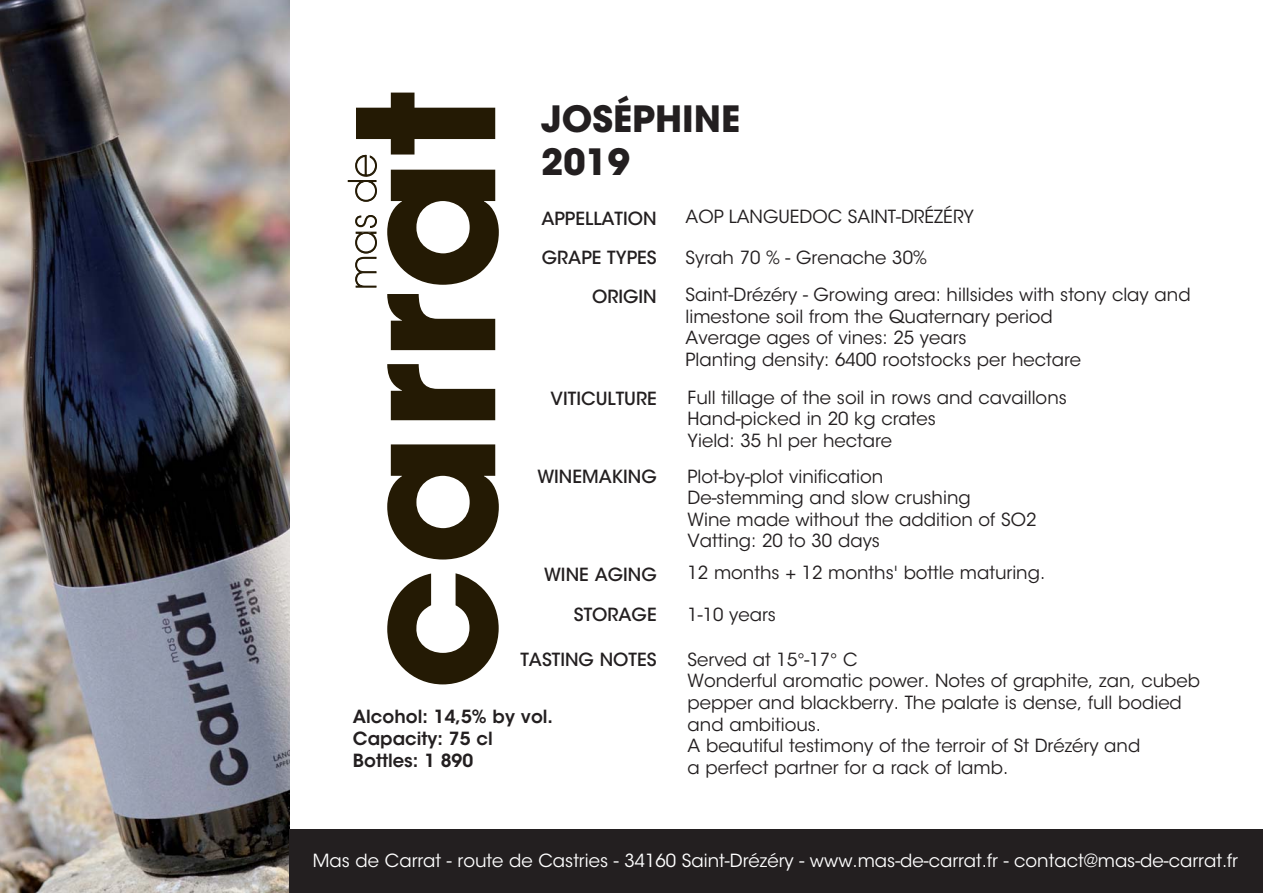
<style>
.page{position:relative;width:1263px;height:893px;background:#fff}
.page>*{position:absolute;margin:0;border:0;box-sizing:border-box;transform-origin:0 0}
.t1{font:200 37.5px "Avant Garde";color:#241a04}
.t2{font:700 36px/43.2px "ITC Avant Garde Std";color:#231f20}
.t3{font:18px/21.6px "ITC Avant Garde Std";color:#231f20}
.t4{font:18px "ITC Avant Garde Std";color:#fff}
.t5{font:500 18px/39px "ITC Avant Garde Std";color:#231f20;text-align:right}
.t6{font:600 18px/21.9px "ITC Avant Garde Std";color:#231f20}
</style>
<div class="page">
<svg style="left:387px;top:573px;width:112px;height:111px"></svg>
<svg style="left:387px;top:444px;width:112px;height:115px"></svg>
<svg style="left:387px;top:364px;width:108px;height:56px"></svg>
<svg style="left:387px;top:294px;width:108px;height:56px"></svg>
<svg style="left:387px;top:170px;width:112px;height:115px"></svg>
<svg style="left:356px;top:93px;width:139px;height:62px"></svg>
<img style="left:0;top:0;width:289px;height:893px">
<div style="left:289px;top:829px;width:974px;height:64px;background:#231f20"></div>
<h1 class="t1" style="left:341px;top:290px;width:137px;rotate:-90deg">mas de</h1>
<h2 class="t2" style="left:541px;top:98px;width:201px">JOSÉPHINE<br>2019</h2>
<p class="t5" style="left:541px;top:199px;width:117px">APPELLATION<br>GRAPE TYPES<br>ORIGIN</p>
<p class="t3" style="left:685px;top:208px;width:290px">AOP LANGUEDOC SAINT-DRÉZÉRY</p>
<p class="t3" style="left:685px;top:249px;width:243px">Syrah 70 % - Grenache 30%</p>
<p class="t3" style="left:685px;top:286px;width:507px">Saint-Drézéry - Growing area: hillsides with stony clay and limestone soil from the Quaternary period<br>Average ages of vines: 25 years<br>Planting density: 6400 rootstocks per hectare</p>
<p class="t5" style="left:551px;top:379px;width:108px">VITICULTURE</p>
<p class="t5" style="left:537px;top:457px;width:121px">WINEMAKING</p>
<p class="t5" style="left:544px;top:555px;width:114px">WINE AGING</p>
<p class="t5" style="left:574px;top:595px;width:84px">STORAGE</p>
<p class="t5" style="left:520px;top:640px;width:138px">TASTING NOTES</p>
<p class="t6" style="left:353px;top:706px;width:202px">Alcohol: 14,5% by vol.<br>Capacity: 75 cl<br>Bottles: 1 890</p>
<p class="t3" style="left:688px;top:388px;width:381px">Full tillage of the soil in rows and cavaillons<br>Hand-picked in 20 kg crates<br>Yield: 35 hl per hectare</p>
<p class="t3" style="left:688px;top:467px;width:350px">Plot-by-plot vinification<br>De-stemming and slow crushing<br>Wine made without the addition of SO2<br>Vatting: 20 to 30 days</p>
<p class="t3" style="left:688px;top:564px;width:359px">12 months + 12 months' bottle maturing.</p>
<p class="t3" style="left:688px;top:606px;width:90px">1-10 years</p>
<p class="t3" style="left:688px;top:650px;width:514px">Served at 15°-17° C<br>Wonderful aromatic power. Notes of graphite, zan, cubeb pepper and blackberry. The palate is dense, full bodied and ambitious.<br>A beautiful testimony of the terroir of St Drézéry and<br>a perfect partner for a rack of lamb.</p>
<p class="t4" style="left:313px;top:854px;width:927px">Mas de Carrat - route de Castries - 34160 Saint-Drézéry - www.mas-de-carrat.fr - contact@mas-de-carrat.fr</p>
</div>
